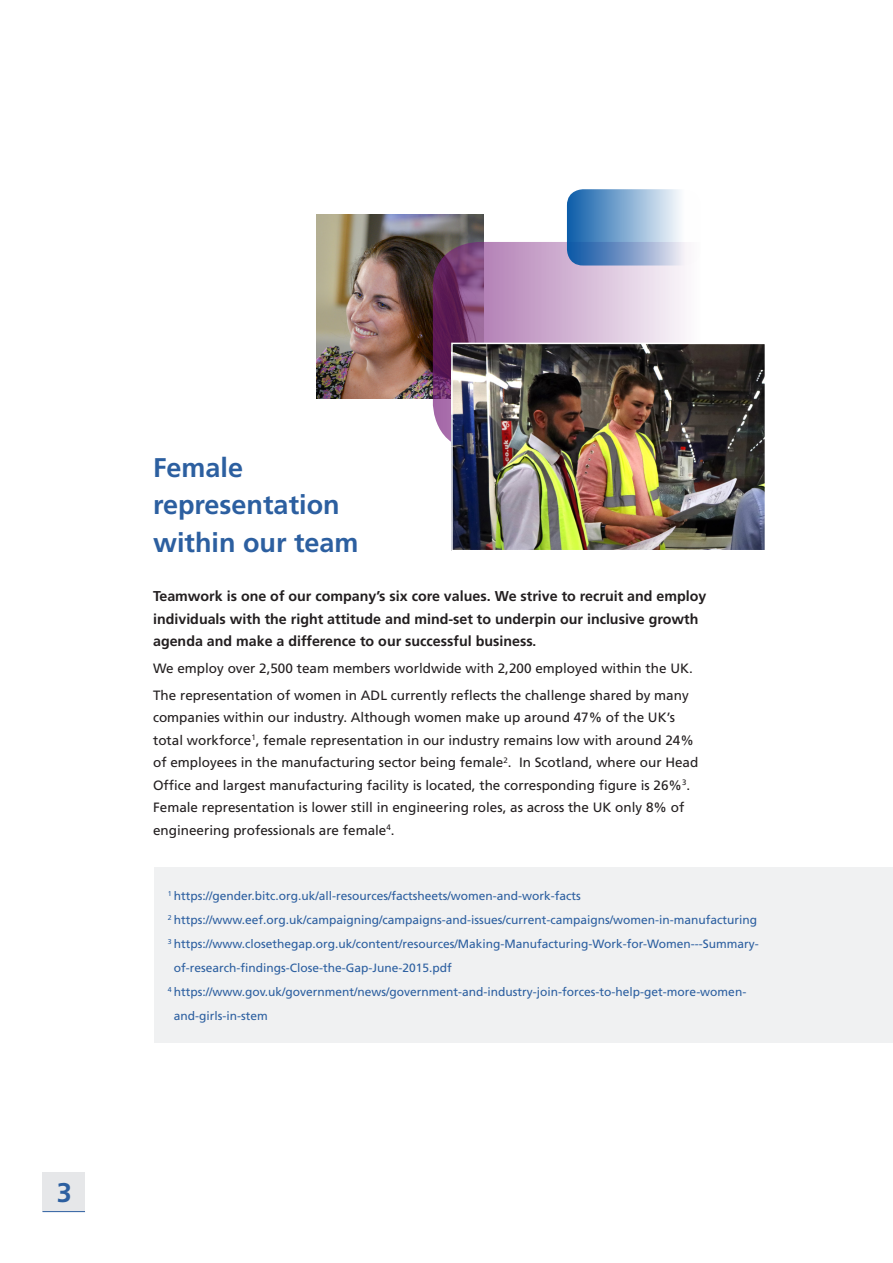
<style>
.page{position:relative;width:893px;height:1263px;background:#fff}
.page>*{position:absolute;margin:0;border:0;box-sizing:border-box;transform-origin:0 0}
.t1{font:700 27px/37.5px "Frutiger";color:#2c5fa0}
.t2{font:700 14.25px/22.5px "Frutiger";color:#231f20}
.t3{font:13.5px/22.5px "Frutiger";color:#231f20}
.t4{font:12px/24px "Frutiger";color:#2c5fa0}
.s1{font-size:13.5px}
</style>
<div class="page">
<img style="left:316px;top:215px;width:167px;height:183px">
<div style="left:154px;top:867px;width:739px;height:176px;background:#f0f1f2"></div>
<svg style="left:433px;top:242px;width:252px;height:200px;background:#ba96ba"></svg>
<svg style="left:567px;top:189px;width:135px;height:76px"></svg>
<img style="left:454px;top:346px;width:309px;height:202px">
<div style="left:451px;top:343px;width:315px;height:208px;border:2px solid #fff"></div>
<div style="left:43px;top:1172px;width:42px;height:40px;background:#e6e7e9"></div>
<hr style="left:43px;top:1211px;width:42px;height:1px;background:#2c5fa0">
<p class="t1" style="left:57px;top:1174px;width:17px">3</p>
<p class="t1" style="left:153px;top:449px;width:207px">Female representation within our team</p>
<p class="t2" style="left:153px;top:585px;width:555px">Teamwork is one of our company’s six core values. We strive to recruit and employ individuals with the right attitude and mind-set to underpin our inclusive growth agenda and make a difference to our successful business<span class="s1">.</span></p>
<p class="t3" style="left:153px;top:657px;width:541px">We employ over 2,500 team members worldwide with 2,200 employed within the UK.</p>
<p class="t3" style="left:153px;top:684px;width:547px">The representation of women in ADL currently reflects the challenge shared by many companies within our industry. Although women make up around 47% of the UK’s total workforce<sup>1</sup>, female representation in our industry remains low with around 24% of employees in the manufacturing sector being female<sup>2</sup>. In Scotland, where our Head Office and largest manufacturing facility is located, the corresponding figure is 26%<sup>3</sup>.</p>
<p class="t3" style="left:153px;top:796px;width:533px">Female representation is lower still in engineering roles, as across the UK only 8% of engineering professionals are female<sup>4</sup>.</p>
<p class="t4" style="left:168px;top:884px;width:414px"><sup>1</sup> https://gender.bitc.org.uk/all-resources/factsheets/women-and-work-facts</p>
<p class="t4" style="left:168px;top:908px;width:591px"><sup>2</sup> https://www.eef.org.uk/campaigning/campaigns-and-issues/current-campaigns/women-in-manufacturing</p>
<p class="t4" style="left:174px;top:932px;width:587px;text-indent:-6px"><sup>3</sup> https://www.closethegap.org.uk/content/resources/Making-Manufacturing-Work-for-Women---Summary&shy;of-research-findings-Close-the-Gap-June-2015.pdf</p>
<p class="t4" style="left:174px;top:980px;width:574px;text-indent:-6px"><sup>4</sup> https://www.gov.uk/government/news/government-and-industry-join-forces-to-help-get-more-women&shy;and-girls-in-stem</p>
</div>
